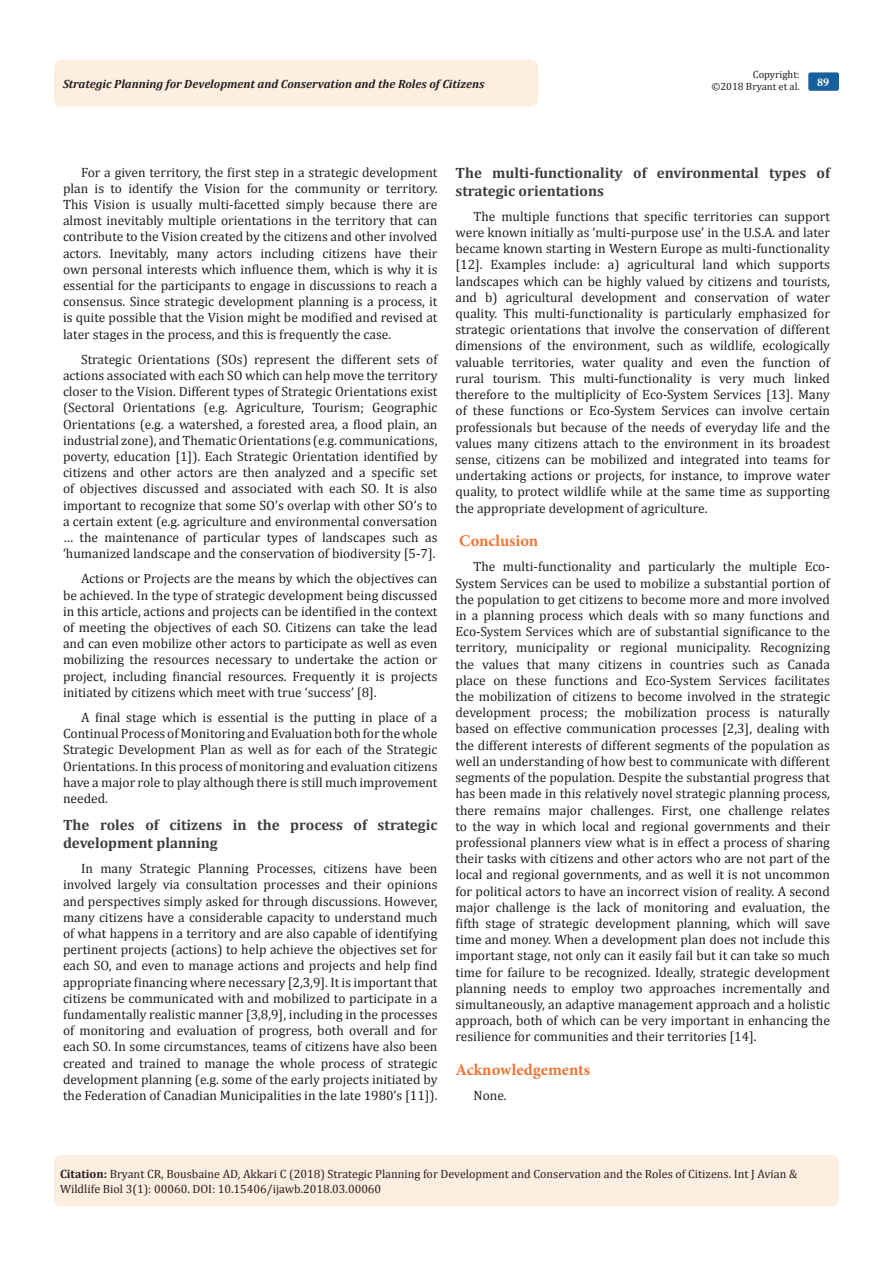
<style>
.page{position:relative;width:893px;height:1263px;background:#fff}
.page>*{position:absolute;margin:0;border:0;box-sizing:border-box;transform-origin:0 0}
.List_Paragraph{font:700 16.5px "Minion Pro";color:#f37331}
.List_Paragraph-2{font:700 15px/18px "Cambria";color:#3e3e3f}
.t1{font:13.5px/16.2px "Cambria";color:#231f20;text-align:justify}
.Citation{font:12px/14.4px "Cambria";color:#231f20}
.t2{font:italic 700 12px "Cambria";color:#231f20}
.t3{font:700 12px "Minion Pro";color:#fff}
.t4{font:10.5px/12.6px "Cambria";color:#231f20;text-align:right}
.s1{font-weight:700}
</style>
<div class="page">
<div style="left:54px;top:1155px;width:785px;height:51px;background:#feeee0;border-radius:7px"></div>
<div style="left:54px;top:60px;width:484px;height:46px;background:#feeee0;border-radius:8px"></div>
<div style="left:808px;top:72px;width:31px;height:19px;background:#18609d;border-radius:2px"></div>
<p class="t4" style="left:711px;top:68px;width:90px">Copyright:<br>©2018 Bryant et al.</p>
<p class="t2" style="left:63px;top:75px;width:423px">Strategic Planning for Development and Conservation and the Roles of Citizens</p>
<p class="t3" style="left:817px;top:74px;width:13px">89</p>
<p class="t1" style="left:63px;top:164px;width:376px;text-indent:18px">For a given territory, the first step in a strategic development plan is to identify the Vision for the community or territory.<br>This Vision is usually multi-facetted simply because there are almost inevitably multiple orientations in the territory that can contribute to the Vision created by the citizens and other involved actors. Inevitably, many actors including citizens have their own personal interests which influence them, which is why it is essential for the participants to engage in discussions to reach a consensus. Since strategic development planning is a process, it is quite possible that the Vision might be modified and revised at later stages in the process, and this is frequently the case.</p>
<p class="t1" style="left:63px;top:351px;width:376px;text-indent:18px">Strategic Orientations (SOs) represent the different sets of actions associated with each SO which can help move the territory closer to the Vision. Different types of Strategic Orientations exist (Sectoral Orientations (e.g. Agriculture, Tourism; Geographic Orientations (e.g. a watershed, a forested area, a flood plain, an industrial zone), and Thematic Orientations (e.g. communications, poverty, education [1]). Each Strategic Orientation identified by citizens and other actors are then analyzed and a specific set of objectives discussed and associated with each SO. It is also important to recognize that some SO’s overlap with other SO’s to a certain extent (e.g. agriculture and environmental conversation … the maintenance of particular types of landscapes such as ‘humanized landscape and the conservation of biodiversity [5-7].</p>
<p class="t1" style="left:63px;top:571px;width:376px;text-indent:18px">Actions or Projects are the means by which the objectives can be achieved. In the type of strategic development being discussed in this article, actions and projects can be identified in the context of meeting the objectives of each SO. Citizens can take the lead and can even mobilize other actors to participate as well as even mobilizing the resources necessary to undertake the action or project, including financial resources. Frequently it is projects initiated by citizens which meet with true ‘success’ [8].</p>
<p class="t1" style="left:63px;top:709px;width:376px;text-indent:18px">A final stage which is essential is the putting in place of a Continual Process of Monitoring and Evaluation both for the whole Strategic Development Plan as well as for each of the Strategic Orientations. In this process of monitoring and evaluation citizens have a major role to play although there is still much improvement needed.</p>
<p class="List_Paragraph-2" style="left:63px;top:815px;width:376px">The roles of citizens in the process of strategic development planning</p>
<p class="t1" style="left:63px;top:860px;width:376px;text-indent:18px">In many Strategic Planning Processes, citizens have been involved largely via consultation processes and their opinions and perspectives simply asked for through discussions. However, many citizens have a considerable capacity to understand much of what happens in a territory and are also capable of identifying pertinent projects (actions) to help achieve the objectives set for each SO, and even to manage actions and projects and help find appropriate financing where necessary [2,3,9]. It is important that citizens be communicated with and mobilized to participate in a fundamentally realistic manner [3,8,9], including in the processes of monitoring and evaluation of progress, both overall and for each SO. In some circumstances, teams of citizens have also been created and trained to manage the whole process of strategic development planning (e.g. some of the early projects initiated by the Federation of Canadian Municipalities in the late 1980’s [11]).</p>
<p class="List_Paragraph-2" style="left:455px;top:163px;width:376px">The multi-functionality of environmental types of strategic orientations</p>
<p class="t1" style="left:455px;top:208px;width:376px;text-indent:18px">The multiple functions that specific territories can support were known initially as ‘multi-purpose use’ in the U.S.A. and later became known starting in Western Europe as multi-functionality [12]. Examples include: a) agricultural land which supports landscapes which can be highly valued by citizens and tourists, and b) agricultural development and conservation of water quality. This multi-functionality is particularly emphasized for strategic orientations that involve the conservation of different dimensions of the environment, such as wildlife, ecologically valuable territories, water quality and even the function of rural tourism. This multi-functionality is very much linked therefore to the multiplicity of Eco-System Services [13]. Many of these functions or Eco-System Services can involve certain professionals but because of the needs of everyday life and the values many citizens attach to the environment in its broadest sense, citizens can be mobilized and integrated into teams for undertaking actions or projects, for instance, to improve water quality, to protect wildlife while at the same time as supporting the appropriate development of agriculture.</p>
<p class="List_Paragraph" style="left:459px;top:529px;width:81px">Conclusion</p>
<p class="t1" style="left:455px;top:559px;width:376px;text-indent:18px">The multi-functionality and particularly the multiple Eco-System Services can be used to mobilize a substantial portion of the population to get citizens to become more and more involved in a planning process which deals with so many functions and Eco-System Services which are of substantial significance to the territory, municipality or regional municipality. Recognizing the values that many citizens in countries such as Canada place on these functions and Eco-System Services facilitates the mobilization of citizens to become involved in the strategic development process; the mobilization process is naturally based on effective communication processes [2,3], dealing with the different interests of different segments of the population as well an understanding of how best to communicate with different segments of the population. Despite the substantial progress that has been made in this relatively novel strategic planning process, there remains major challenges. First, one challenge relates to the way in which local and regional governments and their professional planners view what is in effect a process of sharing their tasks with citizens and other actors who are not part of the local and regional governments, and as well it is not uncommon for political actors to have an incorrect vision of reality. A second major challenge is the lack of monitoring and evaluation, the fifth stage of strategic development planning, which will save time and money. When a development plan does not include this important stage, not only can it easily fail but it can take so much time for failure to be recognized. Ideally, strategic development planning needs to employ two approaches incrementally and simultaneously, an adaptive management approach and a holistic approach, both of which can be very important in enhancing the resilience for communities and their territories [14].</p>
<p class="List_Paragraph" style="left:455px;top:1058px;width:136px">Acknowledgements</p>
<p class="t1" style="left:473px;top:1087px;width:35px">None.</p>
<p class="Citation" style="left:60px;top:1167px;width:739px"><span class="s1">Citation:</span> Bryant CR, Bousbaine AD, Akkari C (2018) Strategic Planning for Development and Conservation and the Roles of Citizens. Int J Avian &amp;<br>Wildlife Biol 3(1): 00060. DOI: 10.15406/ijawb.2018.03.00060</p>
</div>
